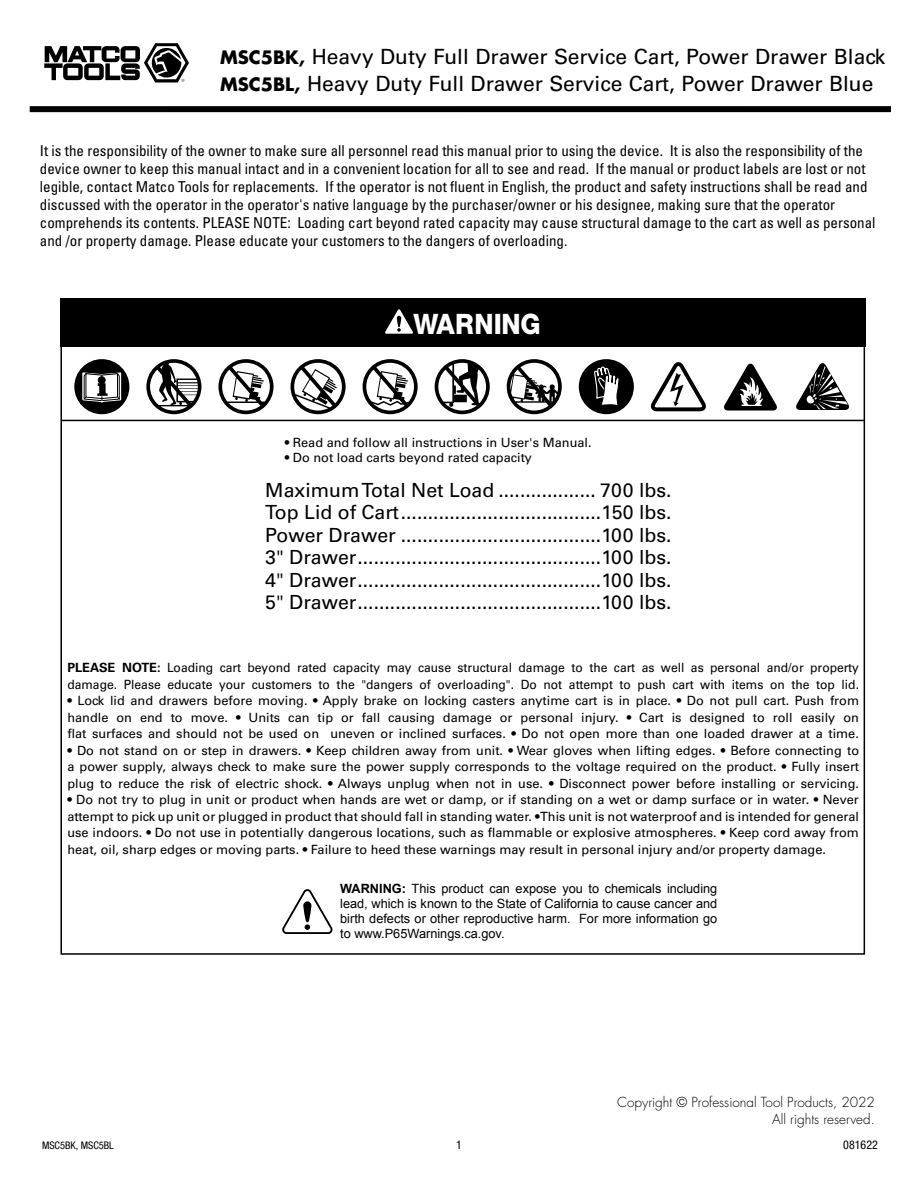
<style>
.page{position:relative;width:918px;height:1188px;background:#fff}
.page>*{position:absolute;margin:0;border:0;box-sizing:border-box;transform-origin:0 0}
.t1{font:800 28.2px "Helvetica Neue LT Std";color:#fff;scale:.92 1}
.t2{font:21px/27px "Univers LT Std";color:#000}
.t3{font:19.5px/22.5px "Univers LT Std";color:#000;text-align:justify}
.t4{font:condensed 15px/18px "Univers LT Std";color:#000}
.t5{font:300 13.5px/16.2px "Futura Std";color:#000;text-align:right}
.t6{font:12.75px/16.5px "Univers LT Std";color:#000;text-align:justify}
.t7{font:12.75px/16.5px "Univers LT Std";color:#000;scale:.95 1}
.t8{font:12.75px/15px "Arial";color:#000;text-align:justify}
.t9{font:condensed 12px "Helvetica Neue LT Std";color:#000}
.t10{font:condensed 10.5px "Helvetica Neue LT Std";color:#000}
.s1{font-family:"Futura Std";font-weight:700;font-size:18px}
.s2{font-weight:700}
</style>
<div class="page">
<div style="left:30px;top:106px;width:861px;height:6px;background:#000"></div>
<svg style="left:44px;top:43px;width:145px;height:40px"></svg>
<div style="left:60px;top:298px;width:806px;height:49px;background:#000"></div>
<svg style="left:385px;top:309px;width:28px;height:25px"></svg>
<hr style="left:62px;top:420px;width:802px;height:1px;background:#000">
<svg style="left:435px;top:359px;width:55px;height:55px"></svg>
<svg style="left:507px;top:359px;width:55px;height:55px"></svg>
<svg style="left:291px;top:359px;width:55px;height:55px"></svg>
<svg style="left:363px;top:359px;width:55px;height:55px"></svg>
<div style="left:579px;top:359px;width:55px;height:55px;background:#000;border-radius:50%"></div>
<svg style="left:594px;top:366px;width:40px;height:48px"></svg>
<div style="left:74px;top:359px;width:55px;height:55px;background:#000;border-radius:50%"></div>
<svg style="left:82px;top:372px;width:39px;height:30px"></svg>
<div style="left:98px;top:377px;width:7px;height:7px;background:#000;border-radius:50%"></div>
<div style="left:98px;top:377px;width:7px;height:7px;border:1px solid #000;border-radius:50%"></div>
<svg style="left:218px;top:359px;width:56px;height:55px"></svg>
<svg style="left:146px;top:359px;width:55px;height:55px"></svg>
<svg style="left:651px;top:362px;width:55px;height:49px"></svg>
<svg style="left:724px;top:363px;width:53px;height:48px"></svg>
<svg style="left:796px;top:363px;width:53px;height:47px"></svg>
<svg style="left:282px;top:889px;width:51px;height:45px"></svg>
<h2 class="t2" style="left:220px;top:43px;width:667px"><span class="s1">MSC5BK,</span> Heavy Duty Full Drawer Service Cart, Power Drawer Black<br><span class="s1">MSC5BL,</span> Heavy Duty Full Drawer Service Cart, Power Drawer Blue</h2>
<p class="t4" style="left:40px;top:141px;width:837px">It is the responsibility of the owner to make sure all personnel read this manual prior to using the device. It is also the responsibility of the device owner to keep this manual intact and in a convenient location for all to see and read. If the manual or product labels are lost or not legible, contact Matco Tools for replacements. If the operator is not fluent in English, the product and safety instructions shall be read and discussed with the operator in the operator's native language by the purchaser/owner or his designee, making sure that the operator comprehends its contents. PLEASE NOTE: Loading cart beyond rated capacity may cause structural damage to the cart as well as personal and /or property damage. Please educate your customers to the dangers of overloading.</p>
<h1 class="t1" style="left:414px;top:307px;width:140px">WARNING</h1>
<p class="t6" style="left:285px;top:435px;width:308px">• Read and follow all instructions in User's Manual.</p>
<p class="t6" style="left:285px;top:450px;width:249px">• Do not load carts beyond rated capacity</p>
<p class="t3" style="left:265px;top:479px;width:408px">Maximum Total Net Load .................. 700 lbs.<br>Top Lid of Cart.....................................150 lbs.<br>Power Drawer .....................................100 lbs.<br>3" Drawer.............................................100 lbs.<br>4" Drawer.............................................100 lbs.<br>5" Drawer.............................................100 lbs.</p>
<p class="t7" style="left:67px;top:660px;width:835px"><span class="s2">PLEASE NOTE:</span> Loading cart beyond rated capacity may cause structural damage to the cart as well as personal and/or property damage. Please educate your customers to the "dangers of overloading". Do not attempt to push cart with items on the top lid.</p>
<p class="t6" style="left:67px;top:693px;width:793px">• Lock lid and drawers before moving. • Apply brake on locking casters anytime cart is in place. • Do not pull cart. Push from handle on end to move. • Units can tip or fall causing damage or personal injury. • Cart is designed to roll easily on flat surfaces and should not be used on uneven or inclined surfaces. • Do not open more than one loaded drawer at a time.</p>
<p class="t6" style="left:67px;top:742px;width:793px">• Do not stand on or step in drawers. • Keep children away from unit. • Wear gloves when lifting edges. • Before connecting to a power supply, always check to make sure the power supply corresponds to the voltage required on the product. • Fully insert plug to reduce the risk of electric shock. • Always unplug when not in use. • Disconnect power before installing or servicing.</p>
<p class="t6" style="left:67px;top:792px;width:793px">• Do not try to plug in unit or product when hands are wet or damp, or if standing on a wet or damp surface or in water. • Never attempt to pick up unit or plugged in product that should fall in standing water. • This unit is not waterproof and is intended for general use indoors. • Do not use in potentially dangerous locations, such as flammable or explosive atmospheres. • Keep cord away from heat, oil, sharp edges or moving parts. • Failure to heed these warnings may result in personal injury and/or property damage.</p>
<p class="t8" style="left:340px;top:881px;width:379px"><span class="s2">WARNING:</span> This product can expose you to chemicals including lead, which is known to the State of California to cause cancer and birth defects or other reproductive harm. For more information go to www.P65Warnings.ca.gov.</p>
<p class="t5" style="left:617px;top:1095px;width:259px">Copyright © Professional Tool Products, 2022<br>All rights reserved.</p>
<p class="t10" style="left:42px;top:1140px;width:73px">MSC5BK, MSC5BL</p>
<p class="t9" style="left:456px;top:1138px;width:7px">1</p>
<p class="t9" style="left:843px;top:1138px;width:36px">081622</p>
</div>
